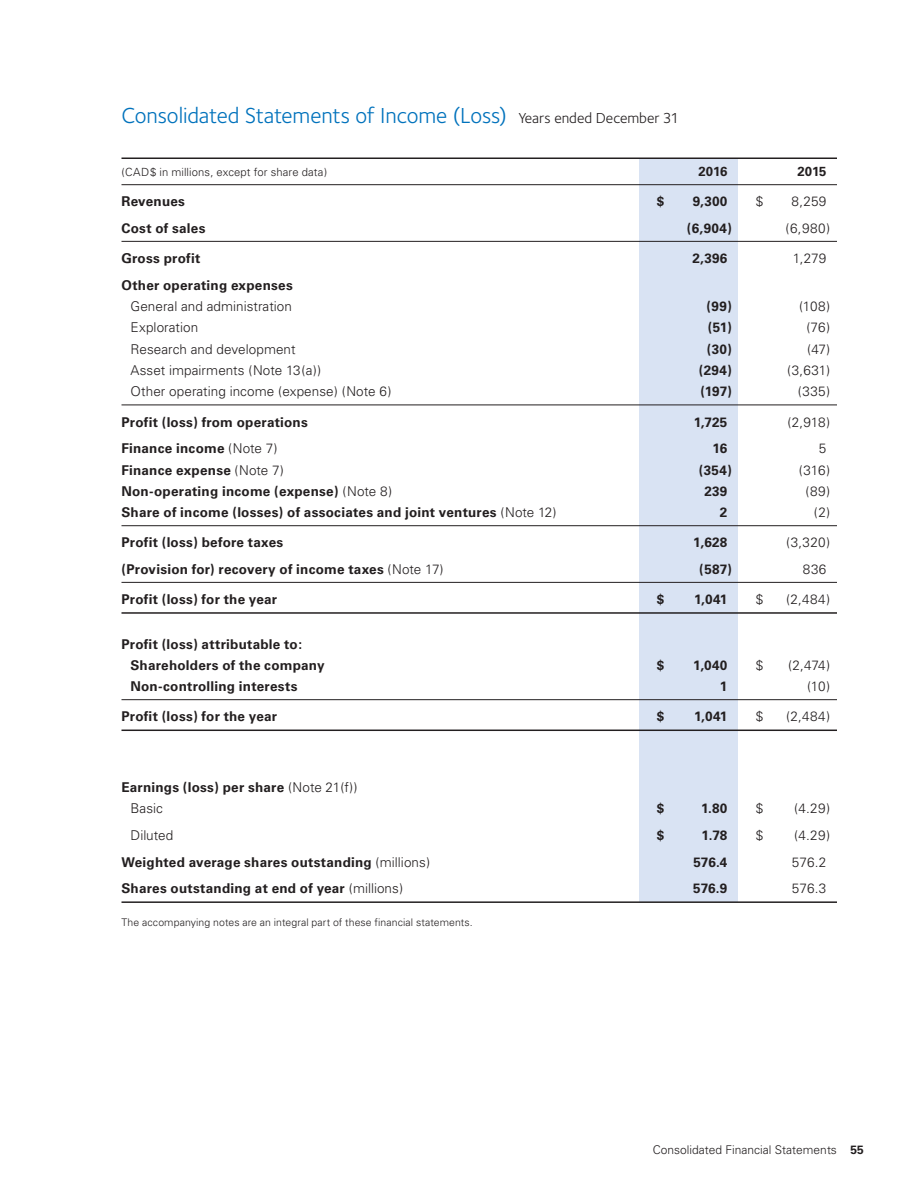
<style>
.page{position:relative;width:918px;height:1188px;background:#fff}
.page>*{position:absolute;margin:0;border:0;box-sizing:border-box;transform-origin:0 0}
.t1{font:22.5px "Foundry Sterling";letter-spacing:-.01em;color:#0072bc}
.t2{font:700 13.5px/21.5px "Univers";letter-spacing:.02em;color:#231f20}
.t3{font:300 13.5px "Univers";letter-spacing:.005em;color:#231f20}
.t4{font:700 13.2px "Univers";letter-spacing:-.005em;color:#231f20}
.t5{font:300 12px "Univers";color:#231f20}
.t6{font:300 11.25px "Univers";letter-spacing:.01em;color:#231f20}
.t7{font:300 10.5px "Univers";letter-spacing:.01em;color:#231f20}
.s1{font-size:15px;color:#231f20}
.s2{font-weight:300}
.s3{font-weight:700}
</style>
<div class="page">
<div style="left:639px;top:158px;width:99px;height:744px;background:#d9e3f3"></div>
<hr style="left:122px;top:158px;width:715px;height:1px;background:#231f20">
<hr style="left:122px;top:184px;width:715px;height:1px;background:#231f20">
<hr style="left:122px;top:241px;width:715px;height:1px;background:#231f20">
<hr style="left:122px;top:405px;width:715px;height:1px;background:#231f20">
<hr style="left:122px;top:525px;width:715px;height:1px;background:#231f20">
<hr style="left:122px;top:582px;width:715px;height:1px;background:#231f20">
<hr style="left:122px;top:612px;width:715px;height:2px;background:#231f20">
<hr style="left:122px;top:699px;width:715px;height:1px;background:#231f20">
<hr style="left:122px;top:730px;width:715px;height:1px;background:#231f20">
<hr style="left:122px;top:901px;width:715px;height:2px;background:#231f20">
<h1 class="t1" style="left:122px;top:102px;width:559px">Consolidated Statements of Income (Loss) <span class="s1">Years ended December 31</span></h1>
<p class="t6" style="left:122px;top:165px;width:207px">(CAD$ in millions, except for share data)</p>
<p class="t4" style="left:698px;top:164px;width:31px">2016</p>
<p class="t4" style="left:797px;top:164px;width:31px">2015</p>
<p class="t2" style="left:122px;top:191px;width:65px">Revenues</p>
<p class="t2" style="left:657px;top:191px;width:9px">$</p>
<p class="t2" style="left:693px;top:191px;width:36px">9,300</p>
<p class="t3" style="left:756px;top:193px;width:9px">$</p>
<p class="t3" style="left:792px;top:193px;width:36px">8,259</p>
<p class="t2" style="left:121px;top:218px;width:85px">Cost of sales</p>
<p class="t2" style="left:687px;top:218px;width:46px">(6,904)</p>
<p class="t3" style="left:786px;top:220px;width:46px">(6,980)</p>
<p class="t2" style="left:121px;top:248px;width:80px">Gross profit</p>
<p class="t2" style="left:692px;top:248px;width:37px">2,396</p>
<p class="t3" style="left:793px;top:250px;width:35px">1,279</p>
<p class="t2" style="left:121px;top:274px;width:173px">Other operating expenses</p>
<p class="t3" style="left:130px;top:298px;width:163px">General and administration</p>
<p class="t2" style="left:707px;top:296px;width:27px">(99)</p>
<p class="t3" style="left:799px;top:298px;width:33px">(108)</p>
<p class="t3" style="left:130px;top:319px;width:69px">Exploration</p>
<p class="t2" style="left:708px;top:317px;width:26px">(51)</p>
<p class="t3" style="left:806px;top:319px;width:25px">(76)</p>
<p class="t3" style="left:130px;top:341px;width:167px">Research and development</p>
<p class="t2" style="left:707px;top:338px;width:27px">(30)</p>
<p class="t3" style="left:807px;top:341px;width:25px">(47)</p>
<p class="t3" style="left:130px;top:362px;width:192px">Asset impairments (Note 13(a))</p>
<p class="t2" style="left:699px;top:360px;width:35px">(294)</p>
<p class="t3" style="left:787px;top:362px;width:44px">(3,631)</p>
<p class="t3" style="left:130px;top:384px;width:263px">Other operating income (expense) (Note 6)</p>
<p class="t2" style="left:701px;top:381px;width:33px">(197)</p>
<p class="t3" style="left:798px;top:384px;width:34px">(335)</p>
<p class="t2" style="left:121px;top:411px;width:188px">Profit (loss) from operations</p>
<p class="t2" style="left:694px;top:411px;width:35px">1,725</p>
<p class="t3" style="left:787px;top:414px;width:44px">(2,918)</p>
<p class="t2" style="left:121px;top:438px;width:157px">Finance income <span class="s2">(Note 7)</span></p>
<p class="t2" style="left:713px;top:438px;width:16px">16</p>
<p class="t3" style="left:819px;top:440px;width:9px">5</p>
<p class="t2" style="left:121px;top:459px;width:164px">Finance expense <span class="s2">(Note 7)</span></p>
<p class="t2" style="left:699px;top:459px;width:35px">(354)</p>
<p class="t3" style="left:799px;top:462px;width:33px">(316)</p>
<p class="t2" style="left:121px;top:481px;width:272px">Non-operating income (expense) <span class="s2">(Note 8)</span></p>
<p class="t2" style="left:704px;top:481px;width:25px">239</p>
<p class="t3" style="left:805px;top:483px;width:26px">(89)</p>
<p class="t2" style="left:121px;top:502px;width:437px">Share of income (losses) of associates and joint ventures <span class="s2">(Note 12)</span></p>
<p class="t2" style="left:720px;top:502px;width:9px">2</p>
<p class="t3" style="left:814px;top:504px;width:18px">(2)</p>
<p class="t2" style="left:121px;top:532px;width:163px">Profit (loss) before taxes</p>
<p class="t2" style="left:693px;top:532px;width:36px">1,628</p>
<p class="t3" style="left:786px;top:534px;width:46px">(3,320)</p>
<p class="t2" style="left:121px;top:559px;width:324px">(Provision for) recovery of income taxes <span class="s2">(Note 17)</span></p>
<p class="t2" style="left:699px;top:559px;width:34px">(587)</p>
<p class="t3" style="left:803px;top:561px;width:25px">836</p>
<p class="t2" style="left:121px;top:589px;width:157px">Profit (loss) for the year</p>
<p class="t2" style="left:657px;top:589px;width:9px">$</p>
<p class="t2" style="left:694px;top:589px;width:35px">1,041</p>
<p class="t3" style="left:756px;top:591px;width:9px">$</p>
<p class="t3" style="left:786px;top:591px;width:46px">(2,484)</p>
<p class="t2" style="left:130px;top:633px;width:196px;text-indent:-9px">Profit (loss) attributable to:<br>Shareholders of the company</p>
<p class="t2" style="left:657px;top:655px;width:9px">$</p>
<p class="t2" style="left:693px;top:655px;width:36px">1,040</p>
<p class="t3" style="left:756px;top:657px;width:9px">$</p>
<p class="t3" style="left:788px;top:657px;width:44px">(2,474)</p>
<p class="t2" style="left:130px;top:676px;width:169px">Non-controlling interests</p>
<p class="t2" style="left:720px;top:676px;width:9px">1</p>
<p class="t3" style="left:807px;top:678px;width:25px">(10)</p>
<p class="t2" style="left:121px;top:706px;width:157px">Profit (loss) for the year</p>
<p class="t2" style="left:657px;top:706px;width:9px">$</p>
<p class="t2" style="left:694px;top:706px;width:35px">1,041</p>
<p class="t3" style="left:756px;top:708px;width:9px">$</p>
<p class="t3" style="left:786px;top:708px;width:46px">(2,484)</p>
<p class="t2" style="left:130px;top:777px;width:229px;text-indent:-9px">Earnings (loss) per share <span class="s2">(Note 21(f))<br>Basic</span></p>
<p class="t2" style="left:657px;top:798px;width:9px">$</p>
<p class="t2" style="left:701px;top:798px;width:28px">1.80</p>
<p class="t3" style="left:756px;top:800px;width:9px">$</p>
<p class="t3" style="left:794px;top:800px;width:38px">(4.29)</p>
<p class="t3" style="left:130px;top:827px;width:44px">Diluted</p>
<p class="t2" style="left:657px;top:825px;width:9px">$</p>
<p class="t2" style="left:702px;top:825px;width:27px">1.78</p>
<p class="t3" style="left:756px;top:827px;width:9px">$</p>
<p class="t3" style="left:794px;top:827px;width:38px">(4.29)</p>
<p class="t2" style="left:121px;top:851px;width:310px">Weighted average shares outstanding <span class="s2">(millions)</span></p>
<p class="t2" style="left:693px;top:851px;width:36px">576.4</p>
<p class="t3" style="left:792px;top:854px;width:36px">576.2</p>
<p class="t2" style="left:121px;top:878px;width:283px">Shares outstanding at end of year <span class="s2">(millions)</span></p>
<p class="t2" style="left:693px;top:878px;width:36px">576.9</p>
<p class="t3" style="left:792px;top:880px;width:36px">576.3</p>
<p class="t7" style="left:121px;top:916px;width:353px">The accompanying notes are an integral part of these financial statements.</p>
<p class="t5" style="left:653px;top:1143px;width:213px">Consolidated Financial Statements <span class="s3">55</span></p>
</div>
